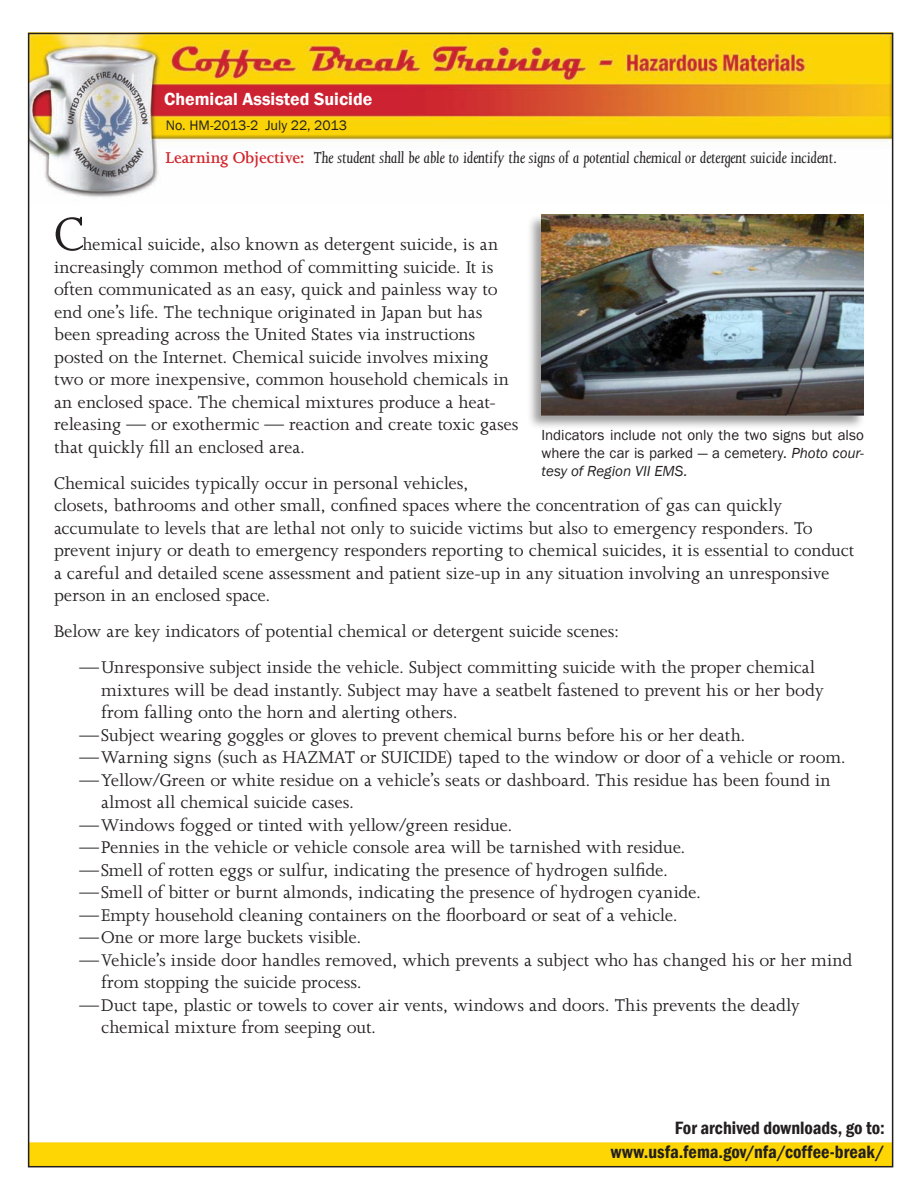
<style>
.page{position:relative;width:918px;height:1188px;background:#fff}
.page>*{position:absolute;margin:0;border:0;box-sizing:border-box;transform-origin:0 0}
.t1{font:54px "Joanna MT Std";color:#231f20}
.Bulleted_List{font:19.5px/22.5px "Joanna MT Std";letter-spacing:-.005em;color:#231f20}
.t2{font:600 condensed 18.3px "Franklin Gothic";color:#231f20}
.Body_text_14pt{font:italic 18px "Joanna MT Std";letter-spacing:-.01em;color:#231f20}
.Topic_-_18pt{font:600 18px "Franklin Gothic";color:#fff}
.t3{font:15px/18px "Franklin Gothic";color:#231f20}
.t4{font:italic 15px "Franklin Gothic";color:#231f20}
.t5{font:14.1px "Franklin Gothic";color:#231f20}
.s1{font-weight:600;font-style:normal;color:#d1232a}
.s2{font-style:italic}
</style>
<div class="page">
<img style="left:31px;top:36px;width:859px;height:161px">
<div style="left:31px;top:1142px;width:859px;height:22px;background:#fdd604"></div>
<div style="left:527px;top:214px;width:339px;height:216px;background:#231f20;opacity:.44"></div>
<img style="left:542px;top:215px;width:322px;height:200px">
<p class="Topic_-_18pt" style="left:164px;top:88px;width:210px">Chemical Assisted Suicide</p>
<p class="t5" style="left:166px;top:117px;width:183px">No. HM-2013-2 July 22, 2013</p>
<p class="Body_text_14pt" style="left:166px;top:148px;width:673px"><span class="s1">Learning Objective:</span> The student shall be able to identify the signs of a potential chemical or detergent suicide incident.</p>
<p class="t1" style="left:54px;top:205px;width:32px">C</p>
<p class="Bulleted_List" style="left:54px;top:233px;width:466px;text-indent:28px">hemical suicide, also known as detergent suicide, is an increasingly common method of committing suicide. It is often communicated as an easy, quick and painless way to end one’s life. The technique originated in Japan but has been spreading across the United States via instructions posted on the Internet. Chemical suicide involves mixing two or more inexpensive, common household chemicals in an enclosed space. The chemical mixtures produce a heat&shy;releasing — or exothermic — reaction and create toxic gases that quickly fill an enclosed area.</p>
<p class="Bulleted_List" style="left:54px;top:472px;width:802px">Chemical suicides typically occur in personal vehicles,<br>closets, bathrooms and other small, confined spaces where the concentration of gas can quickly accumulate to levels that are lethal not only to suicide victims but also to emergency responders. To prevent injury or death to emergency responders reporting to chemical suicides, it is essential to conduct a careful and detailed scene assessment and patient size-up in any situation involving an unresponsive person in an enclosed space.</p>
<p class="Bulleted_List" style="left:54px;top:620px;width:567px">Below are key indicators of potential chemical or detergent suicide scenes:</p>
<p class="Bulleted_List" style="left:101px;top:656px;width:724px;text-indent:-22px">—Unresponsive subject inside the vehicle. Subject committing suicide with the proper chemical mixtures will be dead instantly. Subject may have a seatbelt fastened to prevent his or her body from falling onto the horn and alerting others.</p>
<p class="Bulleted_List" style="left:80px;top:724px;width:667px">—Subject wearing goggles or gloves to prevent chemical burns before his or her death.</p>
<p class="Bulleted_List" style="left:80px;top:746px;width:768px">—Warning signs (such as HAZMAT or SUICIDE) taped to the window or door of a vehicle or room.</p>
<p class="Bulleted_List" style="left:101px;top:769px;width:731px;text-indent:-22px">—Yellow/Green or white residue on a vehicle’s seats or dashboard. This residue has been found in almost all chemical suicide cases.</p>
<p class="Bulleted_List" style="left:80px;top:814px;width:434px">—Windows fogged or tinted with yellow/green residue.</p>
<p class="Bulleted_List" style="left:80px;top:836px;width:608px">—Pennies in the vehicle or vehicle console area will be tarnished with residue.</p>
<p class="Bulleted_List" style="left:80px;top:859px;width:590px">—Smell of rotten eggs or sulfur, indicating the presence of hydrogen sulfide.</p>
<p class="Bulleted_List" style="left:80px;top:881px;width:623px">—Smell of bitter or burnt almonds, indicating the presence of hydrogen cyanide.</p>
<p class="Bulleted_List" style="left:80px;top:904px;width:600px">—Empty household cleaning containers on the floorboard or seat of a vehicle.</p>
<p class="Bulleted_List" style="left:80px;top:926px;width:283px">—One or more large buckets visible.</p>
<p class="Bulleted_List" style="left:101px;top:949px;width:753px;text-indent:-22px">—Vehicle’s inside door handles removed, which prevents a subject who has changed his or her mind from stopping the suicide process.</p>
<p class="Bulleted_List" style="left:101px;top:994px;width:700px;text-indent:-22px">—Duct tape, plastic or towels to cover air vents, windows and doors. This prevents the deadly chemical mixture from seeping out.</p>
<p class="t3" style="left:542px;top:426px;width:324px">Indicators include not only the two signs but also where the car is parked — a cemetery. <span class="s2">Photo cour-</span></p>
<p class="t4" style="left:542px;top:461px;width:148px">tesy of Region VII EMS.</p>
<p class="t2" style="left:675px;top:1115px;width:211px">For archived downloads, go to:</p>
<p class="t2" style="left:611px;top:1139px;width:275px">www.usfa.fema.gov/nfa/coffee-break/</p>
</div>
